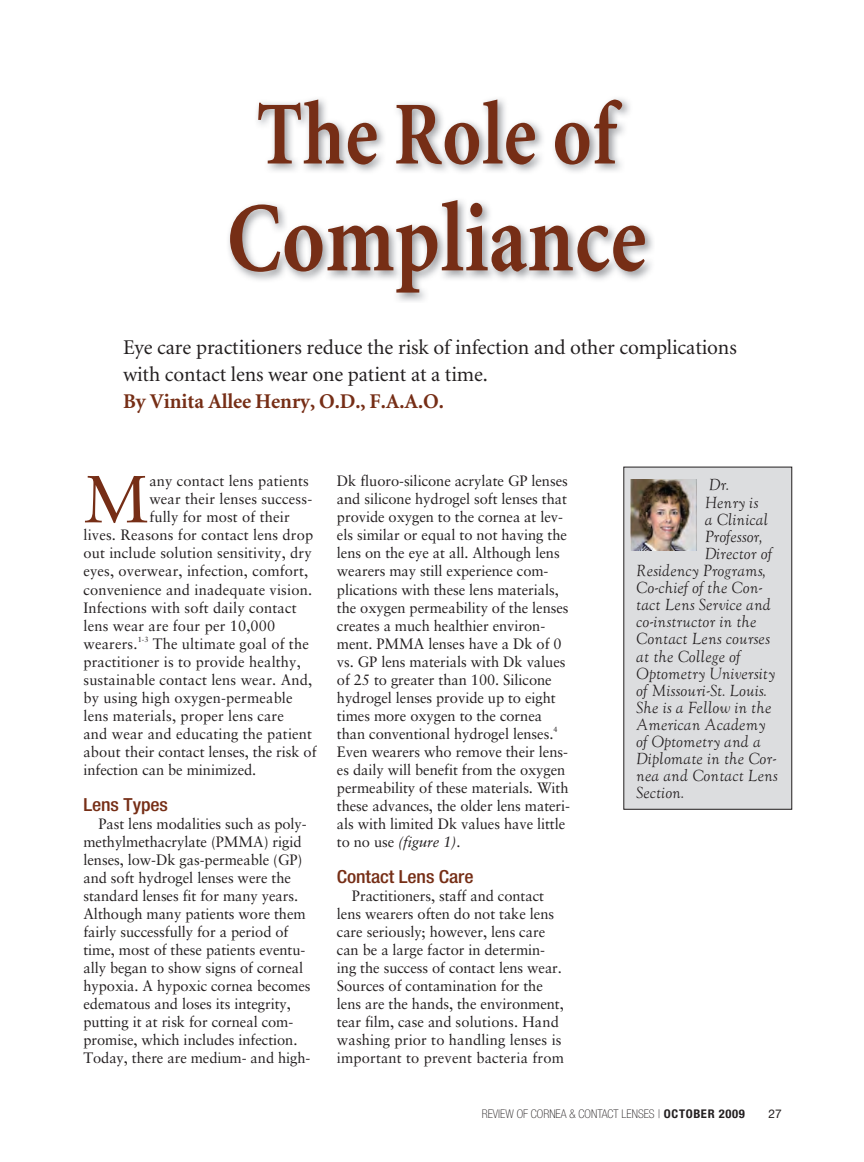
<style>
.page{position:relative;width:864px;height:1162px;background:#fff}
.page>*{position:absolute;margin:0;border:0;box-sizing:border-box;transform-origin:0 0}
.t1{font:700 99px "Minion";letter-spacing:.01em;color:#762e16;scale:.83 1}
.t2{font:700 90px "Minion";letter-spacing:.01em;color:#762e16;scale:.83 1}
.t3{font:66.6px "Sabon";color:#762e16}
.t4{font:21px/27px "Minion";letter-spacing:-.005em;color:#231f20}
.t5{font:500 condensed 18px "Helvetica Neue";letter-spacing:-.005em;color:#762e16;scale:1.1 1}
.t6{font:15px/18px "Sabon";letter-spacing:-.005em;color:#231f20}
.t7{font:italic 14.25px "Goudy Old Style";letter-spacing:.005em;color:#231f20}
.t8{font:100 condensed 12px "Helvetica Neue";color:#231f20}
.t9{font:12px "Helvetica Neue";color:#231f20}
.t10{font:7.5px "Sabon";color:#231f20}
.s1{font-weight:700;color:#762e16}
.s2{font-style:italic}
.s3{font-weight:700}
</style>
<div class="page">
<img style="left:228px;top:98px;width:425px;height:203px">
<div style="left:624px;top:467px;width:168px;height:342px;background:#dcdddf"></div>
<div style="left:624px;top:466px;width:168px;height:343px;border:1px solid #231f20"></div>
<img style="left:631px;top:479px;width:66px;height:71px">
<p class="t2" style="left:257px;top:99px;width:435px">The Role of</p>
<p class="t1" style="left:227px;top:200px;width:507px">Compliance</p>
<p class="t4" style="left:123px;top:335px;width:615px">Eye care practitioners reduce the risk of infection and other complications with contact lens wear one patient at a time.<br><span class="s1">By Vinita Allee Henry, O.D., F.A.A.O.</span></p>
<p class="t3" style="left:83px;top:471px;width:67px">M</p>
<p class="t6" style="left:149px;top:473px;width:161px">any contact lens patients</p>
<p class="t6" style="left:149px;top:491px;width:164px">wear their lenses success-</p>
<p class="t6" style="left:149px;top:509px;width:142px">fully for most of their</p>
<p class="t6" style="left:83px;top:527px;width:231px">lives. Reasons for contact lens drop</p>
<p class="t6" style="left:83px;top:545px;width:230px">out include solution sensitivity, dry</p>
<p class="t6" style="left:83px;top:563px;width:226px">eyes, overwear, infection, comfort,</p>
<p class="t6" style="left:83px;top:581px;width:230px">convenience and inadequate vision.</p>
<p class="t6" style="left:83px;top:599px;width:215px">Infections with soft daily contact</p>
<p class="t6" style="left:83px;top:617px;width:194px">lens wear are four per 10,000</p>
<p class="t6" style="left:83px;top:635px;width:56px">wearers.</p>
<p class="t10" style="left:138px;top:635px;width:12px">1-3</p>
<p class="t6" style="left:83px;top:635px;width:235px;text-indent:69px">The ultimate goal of the practitioner is to provide healthy, sustainable contact lens wear. And, by using high oxygen-permeable lens materials, proper lens care<br>and wear and educating the patient about their contact lenses, the risk of infection can be minimized.</p>
<p class="t5" style="left:83px;top:797px;width:78px">Lens Types</p>
<p class="t6" style="left:83px;top:815px;width:229px;text-indent:15px">Past lens modalities such as poly&shy;methylmethacrylate (PMMA) rigid lenses, low-Dk gas-permeable (GP) and soft hydrogel lenses were the standard lenses fit for many years.<br>Although many patients wore them fairly successfully for a period of time, most of these patients eventu&shy;ally began to show signs of corneal hypoxia. A hypoxic cornea becomes edematous and loses its integrity, putting it at risk for corneal com&shy;promise, which includes infection.<br>Today, there are medium- and high-</p>
<p class="t6" style="left:337px;top:473px;width:233px">Dk fluoro-silicone acrylate GP lenses and silicone hydrogel soft lenses that provide oxygen to the cornea at lev&shy;els similar or equal to not having the lens on the eye at all. Although lens wearers may still experience com&shy;plications with these lens materials, the oxygen permeability of the lenses creates a much healthier environ&shy;ment. PMMA lenses have a Dk of 0 vs. GP lens materials with Dk values of 25 to greater than 100. Silicone hydrogel lenses provide up to eight times more oxygen to the cornea than conventional hydrogel lenses.</p>
<p class="t10" style="left:553px;top:725px;width:6px">4</p>
<p class="t6" style="left:337px;top:743px;width:235px">Even wearers who remove their lens&shy;es daily will benefit from the oxygen permeability of these materials. With these advances, the older lens materi&shy;als with limited Dk values have little to no use <span class="s2">(figure 1)</span>.</p>
<p class="t5" style="left:337px;top:869px;width:126px">Contact Lens Care</p>
<p class="t6" style="left:337px;top:887px;width:228px;text-indent:15px">Practitioners, staff and contact lens wearers often do not take lens care seriously; however, lens care can be a large factor in determin&shy;ing the success of contact lens wear.<br>Sources of contamination for the lens are the hands, the environment, tear film, case and solutions. Hand washing prior to handling lenses is important to prevent bacteria from</p>
<p class="t7" style="left:708px;top:478px;width:22px">Dr.</p>
<p class="t7" style="left:704px;top:495px;width:55px">Henry is</p>
<p class="t7" style="left:704px;top:512px;width:65px">a Clinical</p>
<p class="t7" style="left:704px;top:529px;width:59px">Professor,</p>
<p class="t7" style="left:704px;top:546px;width:69px">Director of</p>
<p class="t7" style="left:636px;top:563px;width:131px">Residency Programs,</p>
<p class="t7" style="left:636px;top:581px;width:128px">Co-chief of the Con-</p>
<p class="t7" style="left:636px;top:598px;width:136px">tact Lens Service and</p>
<p class="t7" style="left:636px;top:615px;width:122px">co-instructor in the</p>
<p class="t7" style="left:636px;top:632px;width:135px">Contact Lens courses</p>
<p class="t7" style="left:636px;top:649px;width:105px">at the College of</p>
<p class="t7" style="left:636px;top:666px;width:140px">Optometry University</p>
<p class="t7" style="left:636px;top:683px;width:132px">of Missouri-St. Louis.</p>
<p class="t7" style="left:636px;top:700px;width:137px">She is a Fellow in the</p>
<p class="t7" style="left:636px;top:717px;width:130px">American Academy</p>
<p class="t7" style="left:636px;top:734px;width:126px">of Optometry and a</p>
<p class="t7" style="left:636px;top:752px;width:142px">Diplomate in the Cor-</p>
<p class="t7" style="left:636px;top:769px;width:143px">nea and Contact Lens</p>
<p class="t7" style="left:636px;top:786px;width:49px">Section.</p>
<p class="t8" style="left:482px;top:1108px;width:265px">REVIEW OF CORNEA &amp; CONTACT LENSES | <span class="s3">OCTOBER 2009</span></p>
<p class="t9" style="left:769px;top:1108px;width:15px">27</p>
</div>
